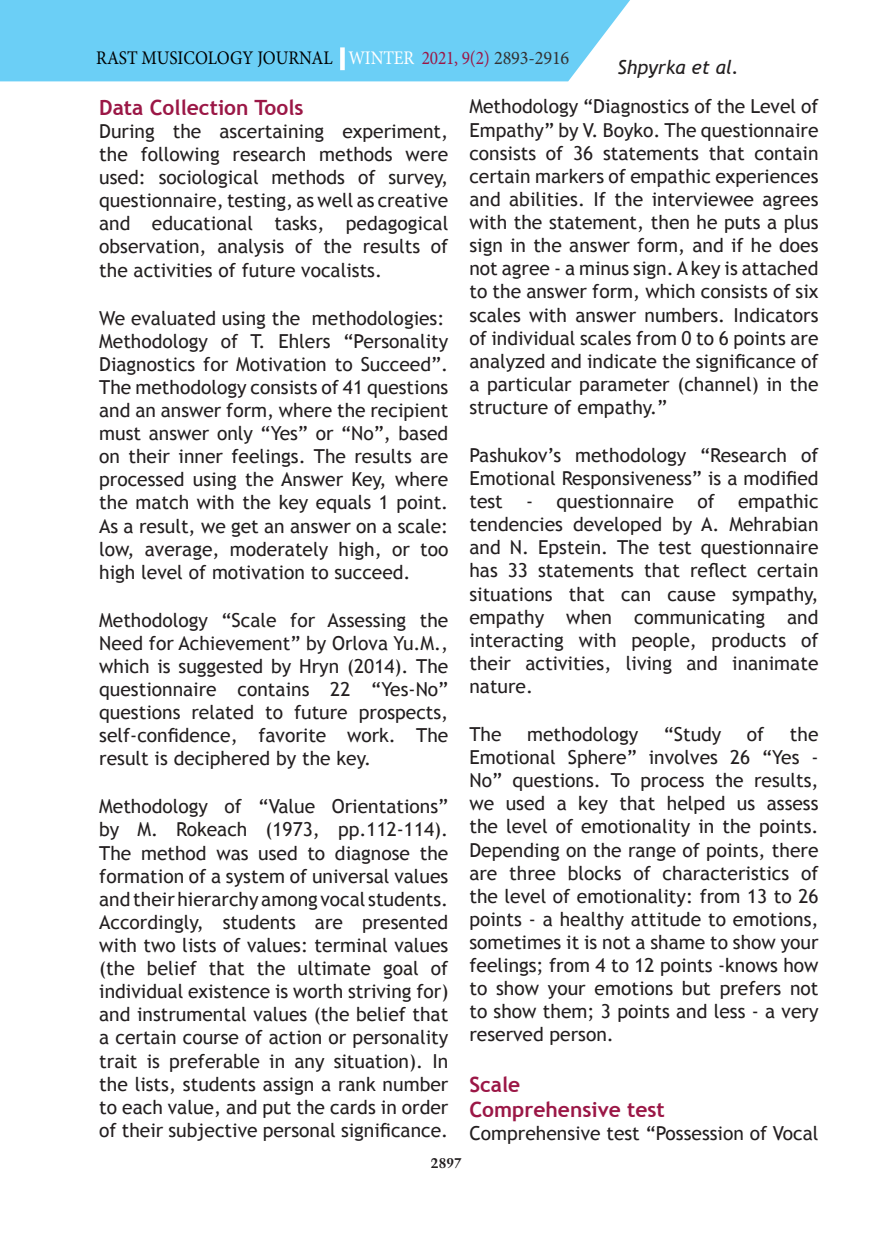
<style>
.page{position:relative;width:893px;height:1241px;background:#fff}
.page>*{position:absolute;margin:0;border:0;box-sizing:border-box;transform-origin:0 0}
.t1{font:700 21px/25.2px "Trebuchet MS";color:#9b1746}
.t2{font:19.25px/23.1px "Trebuchet MS";color:#231f20;text-align:justify}
.t3{font:19.25px "Minion Pro";letter-spacing:-.01em;color:#000;scale:.9 1}
.t4{font:italic 19.25px "Trebuchet MS";color:#231f20}
.t5{font:700 14px "Trump Mediaeval";color:#231f20}
.s1{color:#fff}
.s2{color:#9b1746}
.s3{color:#333233}
</style>
<div class="page">
<div style="left:0;top:0;width:630px;height:81px;background:#6bcff6"></div>
<div style="left:340px;top:47px;width:5px;height:23px;border:4px solid #fff"></div>
<p class="t3" style="left:96px;top:45px;width:527px">RAST MUSICOLOGY JOURNAL <span class="s1">| WINTER</span> <span class="s2">2021, 9(2)</span> <span class="s3">2893-2916</span></p>
<p class="t4" style="left:618px;top:56px;width:123px">Shpyrka et al.</p>
<p class="t1" style="left:99px;top:95px;width:206px">Data Collection Tools</p>
<p class="t2" style="left:99px;top:120px;width:351px">During the ascertaining experiment, the following research methods were used: sociological methods of survey, questionnaire, testing, as well as creative and educational tasks, pedagogical observation, analysis of the results of the activities of future vocalists.</p>
<p class="t2" style="left:99px;top:306px;width:351px;text-align:left">We evaluated using the methodologies:<br>Methodology of T. Ehlers “Personality Diagnostics for Motivation to Succeed”.<br>The methodology consists of 41 questions and an answer form, where the recipient must answer only “Yes” or “No”, based on their inner feelings. The results are processed using the Answer Key, where the match with the key equals 1 point.<br>As a result, we get an answer on a scale: low, average, moderately high, or too high level of motivation to succeed.</p>
<p class="t2" style="left:99px;top:608px;width:351px">Methodology “Scale for Assessing the Need for Achievement” by Orlova Yu.M., which is suggested by Hryn (2014). The questionnaire contains 22 “Yes-No” questions related to future prospects, self-confidence, favorite work. The result is deciphered by the key.</p>
<p class="t2" style="left:99px;top:795px;width:351px">Methodology of “Value Orientations” by M. Rokeach (1973, pp.112-114).<br>The method was used to diagnose the formation of a system of universal values and their hierarchy among vocal students.<br>Accordingly, students are presented with two lists of values: terminal values (the belief that the ultimate goal of individual existence is worth striving for) and instrumental values (the belief that a certain course of action or personality trait is preferable in any situation). In the lists, students assign a rank number to each value, and put the cards in order of their subjective personal significance.</p>
<p class="t2" style="left:469px;top:95px;width:351px">Methodology “Diagnostics of the Level of Empathy” by V. Boyko. The questionnaire consists of 36 statements that contain certain markers of empathic experiences and abilities. If the interviewee agrees with the statement, then he puts a plus sign in the answer form, and if he does not agree - a minus sign. A key is attached to the answer form, which consists of six scales with answer numbers. Indicators of individual scales from 0 to 6 points are analyzed and indicate the significance of a particular parameter (channel) in the structure of empathy.”</p>
<p class="t2" style="left:469px;top:443px;width:351px">Pashukov’s methodology “Research of Emotional Responsiveness” is a modified test - questionnaire of empathic tendencies developed by A. Mehrabian and N. Epstein. The test questionnaire has 33 statements that reflect certain situations that can cause sympathy, empathy when communicating and interacting with people, products of their activities, living and inanimate nature.</p>
<p class="t2" style="left:469px;top:722px;width:34px">The</p>
<p class="t2" style="left:527px;top:722px;width:113px">methodology</p>
<p class="t2" style="left:664px;top:722px;width:59px">“Study</p>
<p class="t2" style="left:747px;top:722px;width:19px">of</p>
<p class="t2" style="left:469px;top:722px;width:351px;text-indent:320px">the Emotional Sphere” involves 26 “Yes - No” questions. To process the results, we used a key that helped us assess the level of emotionality in the points.<br>Depending on the range of points, there are three blocks of characteristics of the level of emotionality: from 13 to 26 points - a healthy attitude to emotions, sometimes it is not a shame to show your feelings; from 4 to 12 points -knows how to show your emotions but prefers not to show them; 3 points and less - a very reserved person.</p>
<p class="t1" style="left:469px;top:1071px;width:197px">Scale<br>Comprehensive test</p>
<p class="t2" style="left:469px;top:1121px;width:351px">Comprehensive test “Possession of Vocal</p>
<p class="t5" style="left:431px;top:1153px;width:33px">2897</p>
</div>
